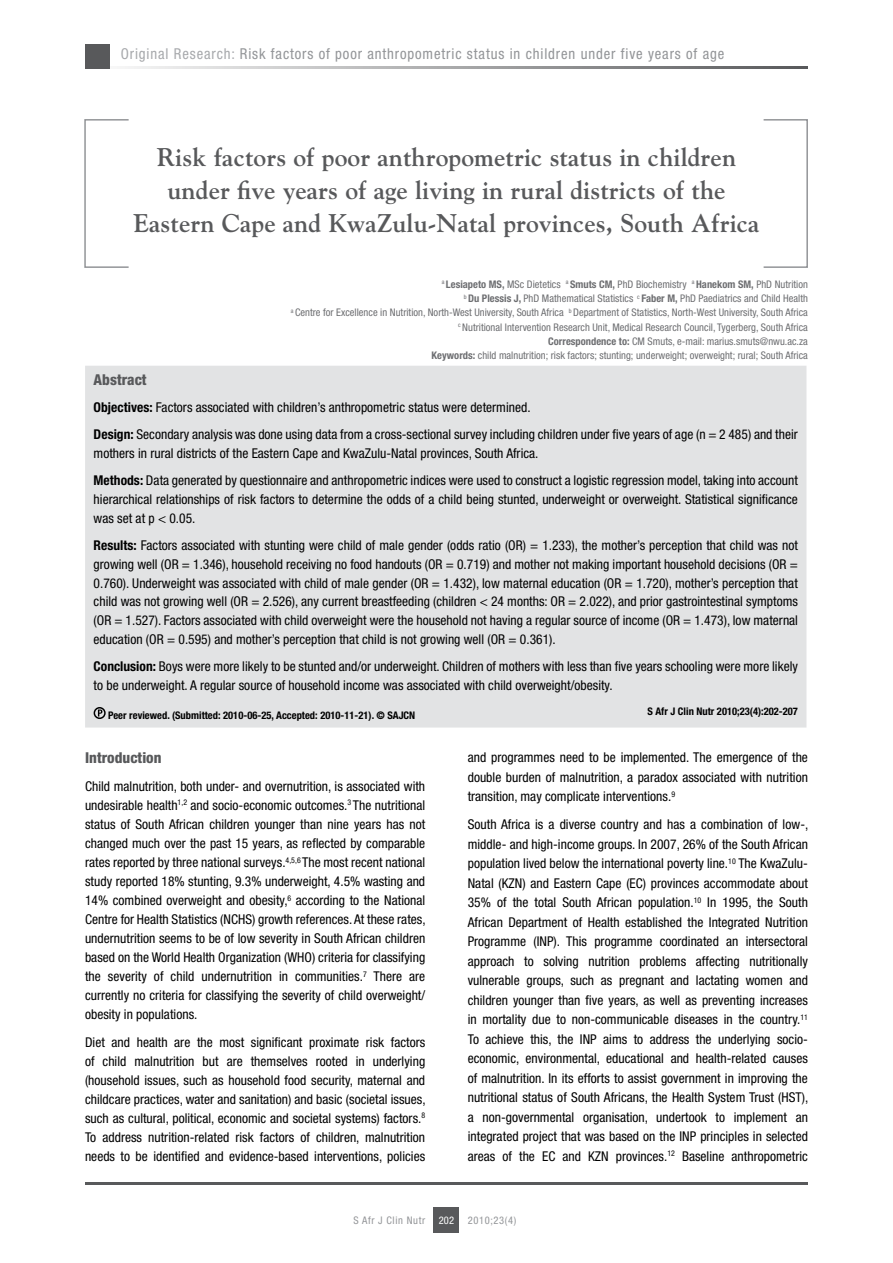
<style>
.page{position:relative;width:893px;height:1263px;background:#fff}
.page>*{position:absolute;margin:0;border:0;box-sizing:border-box;transform-origin:0 0}
.t1{font:700 25.5px/33px "Goudy";color:#58595b;text-align:center}
.t2{font:condensed 15px "Helvetica Neue LT Std";letter-spacing:.06em;color:#939598}
.t3{font:800 condensed 15px "Helvetica Neue LT Std";color:#58595b}
.t4{font:condensed 13.5px/19.5px "Helvetica Neue LT Std";color:#000;text-align:justify}
.t5{font:condensed 10.5px/14.2px "Helvetica Neue LT Std";color:#6d6e71;text-align:right}
.t6{font:700 condensed 10.5px "Helvetica Neue LT Std";color:#000}
.t7{font:condensed 10.5px "Helvetica Neue LT Std";letter-spacing:.06em;color:#939598}
.t8{font:condensed 10.5px "Helvetica Neue LT Std";color:#fff}
.s1{color:#a7a9ac}
.s2{font-weight:700}
</style>
<div class="page">
<div style="left:434px;top:1208px;width:25px;height:25px;background:#58595b"></div>
<hr style="left:85px;top:1182px;width:723px;height:2px;background:#58595b">
<hr style="left:85px;top:66px;width:723px;height:2px;background:#58595b">
<div style="left:763px;top:119px;width:45px;height:149px;border:2px solid #939598"></div>
<div style="left:84px;top:119px;width:45px;height:149px;border:2px solid #939598"></div>
<div style="left:85px;top:44px;width:24px;height:24px;background:#58595b"></div>
<div style="left:85px;top:366px;width:721px;height:361px;background:#e2e3e4"></div>
<div style="left:94px;top:707px;width:12px;height:12px;border:2px solid #000;border-radius:50%"></div>
<svg style="left:98px;top:709px;width:4px;height:7px"></svg>
<p class="t2" style="left:121px;top:45px;width:605px"><span class="s1">Original Research:</span> Risk factors of poor anthropometric status in children under five years of age</p>
<h1 class="t1" style="left:133px;top:140px;width:627px">Risk factors of poor anthropometric status in children under five years of age living in rural districts of the<br>Eastern Cape and KwaZulu-Natal provinces, South Africa</h1>
<p class="t5" style="left:291px;top:277px;width:519px"><sup>a</sup> <span class="s2">Lesiapeto MS,</span> MSc Dietetics <sup>a</sup> <span class="s2">Smuts CM,</span> PhD Biochemistry <sup>a</sup> <span class="s2">Hanekom SM,</span> PhD Nutrition<br><sup>b</sup> <span class="s2">Du Plessis J,</span> PhD Mathematical Statistics <sup>c</sup> <span class="s2">Faber M,</span> PhD Paediatrics and Child Health<br><sup>a</sup> Centre for Excellence in Nutrition, North-West University, South Africa <sup>b</sup> Department of Statistics, North-West University, South Africa <sup>c</sup> Nutritional Intervention Research Unit, Medical Research Council, Tygerberg, South Africa<br><span class="s2">Correspondence to:</span> CM Smuts, e-mail: marius.smuts@nwu.ac.za<br><span class="s2">Keywords:</span> child malnutrition; risk factors; stunting; underweight; overweight; rural; South Africa</p>
<p class="t3" style="left:94px;top:370px;width:55px">Abstract</p>
<p class="t4" style="left:94px;top:394px;width:706px;line-height:27.3px"><span class="s2">Objectives:</span> Factors associated with children’s anthropometric status were determined.<br><span class="s2">Design:</span> Secondary analysis was done using data from a cross-sectional survey including children under five years of age (n = 2 485) and their</p>
<p class="t4" style="left:94px;top:440px;width:706px;line-height:27.3px">mothers in rural districts of the Eastern Cape and KwaZulu-Natal provinces, South Africa.<br><span class="s2">Methods:</span> Data generated by questionnaire and anthropometric indices were used to construct a logistic regression model, taking into account</p>
<p class="t4" style="left:94px;top:490px;width:706px;line-height:18.8px">hierarchical relationships of risk factors to determine the odds of a child being stunted, underweight or overweight. Statistical significance was set at p &lt; 0.05.</p>
<p class="t4" style="left:94px;top:536px;width:706px;line-height:18.8px"><span class="s2">Results:</span> Factors associated with stunting were child of male gender (odds ratio (OR) = 1.233), the mother’s perception that child was not growing well (OR = 1.346), household receiving no food handouts (OR = 0.719) and mother not making important household decisions (OR = 0.760). Underweight was associated with child of male gender (OR = 1.432), low maternal education (OR = 1.720), mother’s perception that child was not growing well (OR = 2.526), any current breastfeeding (children &lt; 24 months: OR = 2.022), and prior gastrointestinal symptoms (OR = 1.527). Factors associated with child overweight were the household not having a regular source of income (OR = 1.473), low maternal education (OR = 0.595) and mother’s perception that child is not growing well (OR = 0.361).</p>
<p class="t4" style="left:94px;top:657px;width:706px;line-height:18.8px"><span class="s2">Conclusion:</span> Boys were more likely to be stunted and/or underweight. Children of mothers with less than five years schooling were more likely to be underweight. A regular source of household income was associated with child overweight/obesity.</p>
<p class="t6" style="left:108px;top:709px;width:309px">Peer reviewed. (Submitted: 2010-06-25, Accepted: 2010-11-21). © SAJCN</p>
<p class="t6" style="left:647px;top:704px;width:152px">S Afr J Clin Nutr 2010;23(4):202-207</p>
<p class="t3" style="left:85px;top:749px;width:78px">Introduction</p>
<p class="t4" style="left:85px;top:776px;width:342px;line-height:19px">Child malnutrition, both under- and overnutrition, is associated with undesirable health<sup>1,2</sup> and socio-economic outcomes.<sup>3</sup> The nutritional status of South African children younger than nine years has not changed much over the past 15 years, as reflected by comparable rates reported by three national surveys.<sup>4,5,6</sup> The most recent national study reported 18% stunting, 9.3% underweight, 4.5% wasting and 14% combined overweight and obesity,<sup>6</sup> according to the National Centre for Health Statistics (NCHS) growth references. At these rates, undernutrition seems to be of low severity in South African children based on the World Health Organization (WHO) criteria for classifying the severity of child undernutrition in communities.<sup>7</sup> There are currently no criteria for classifying the severity of child overweight/ obesity in populations.</p>
<p class="t4" style="left:85px;top:1032px;width:342px;line-height:19px">Diet and health are the most significant proximate risk factors of child malnutrition but are themselves rooted in underlying (household issues, such as household food security, maternal and childcare practices, water and sanitation) and basic (societal issues, such as cultural, political, economic and societal systems) factors.<sup>8<br></sup>To address nutrition-related risk factors of children, malnutrition needs to be identified and evidence-based interventions, policies</p>
<p class="t4" style="left:468px;top:748px;width:342px">and programmes need to be implemented. The emergence of the double burden of malnutrition, a paradox associated with nutrition transition, may complicate interventions.<sup>9</sup></p>
<p class="t4" style="left:468px;top:815px;width:342px">South Africa is a diverse country and has a combination of low-, middle- and high-income groups. In 2007, 26% of the South African population lived below the international poverty line.<sup>10</sup> The KwaZulu-Natal (KZN) and Eastern Cape (EC) provinces accommodate about 35% of the total South African population.<sup>10</sup> In 1995, the South African Department of Health established the Integrated Nutrition Programme (INP). This programme coordinated an intersectoral approach to solving nutrition problems affecting nutritionally vulnerable groups, such as pregnant and lactating women and children younger than five years, as well as preventing increases in mortality due to non-communicable diseases in the country.<sup>11<br></sup>To achieve this, the INP aims to address the underlying socio&shy;economic, environmental, educational and health-related causes of malnutrition. In its efforts to assist government in improving the nutritional status of South Africans, the Health System Trust (HST), a non-governmental organisation, undertook to implement an integrated project that was based on the INP principles in selected areas of the EC and KZN provinces.<sup>12</sup> Baseline anthropometric</p>
<p class="t7" style="left:354px;top:1214px;width:73px">S Afr J Clin Nutr</p>
<p class="t7" style="left:468px;top:1214px;width:50px">2010;23(4)</p>
<p class="t8" style="left:439px;top:1214px;width:17px">202</p>
</div>
